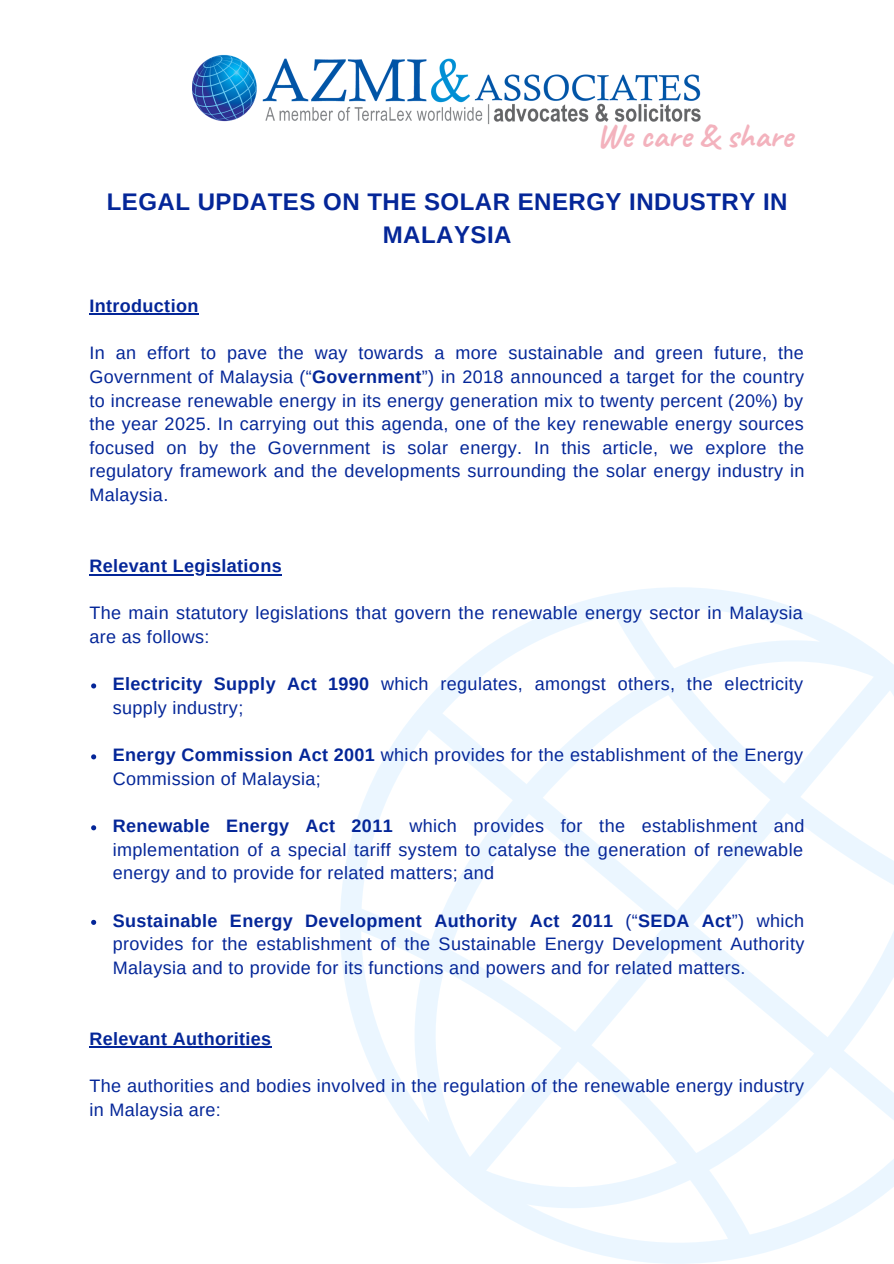
<style>
.page{position:relative;width:894px;height:1264px;background:#fff}
.page>*{position:absolute;margin:0;border:0;box-sizing:border-box;transform-origin:0 0}
.t1{font:700 33.6px "Caveat";color:#f3b2bd}
.t2{font:700 24px/32.7px "Arimo";letter-spacing:.02em;color:#042698;text-align:center}
.t3{font:18px/23.7px "Arimo";letter-spacing:.02em;color:#042698}
.t4{font:700 18px "Arimo";letter-spacing:.02em;color:#042698}
.s1{font-weight:700}
</style>
<div class="page">
<svg style="left:206px;top:575px;width:687px;height:688px"></svg>
<img style="left:192px;top:54px;width:509px;height:71px">
<svg style="left:91px;top:683px;width:5px;height:5px"></svg>
<svg style="left:91px;top:754px;width:5px;height:5px"></svg>
<svg style="left:91px;top:825px;width:5px;height:5px"></svg>
<svg style="left:91px;top:919px;width:5px;height:5px"></svg>
<hr style="left:89px;top:313px;width:110px;height:2px;background:#042698">
<hr style="left:89px;top:573px;width:193px;height:2px;background:#042698">
<hr style="left:89px;top:1046px;width:182px;height:2px;background:#042698">
<h1 class="t1" style="left:596px;top:115px;width:197px">We care &amp; share</h1>
<h2 class="t2" style="left:107px;top:185px;width:682px">LEGAL UPDATES ON THE SOLAR ENERGY INDUSTRY IN<br>MALAYSIA</h2>
<p class="t4" style="left:89px;top:295px;width:110px">Introduction</p>
<p class="t3" style="left:89px;top:341px;width:716px;text-align:justify">In an effort to pave the way towards a more sustainable and green future, the Government of Malaysia (“<span class="s1">Government</span>”) in 2018 announced a target for the country to increase renewable energy in its energy generation mix to twenty percent (20%) by the year 2025. In carrying out this agenda, one of the key renewable energy sources focused on by the Government is solar energy. In this article, we explore the regulatory framework and the developments surrounding the solar energy industry in Malaysia.</p>
<p class="t4" style="left:89px;top:555px;width:194px">Relevant Legislations</p>
<p class="t3" style="left:89px;top:601px;width:714px">The main statutory legislations that govern the renewable energy sector in Malaysia are as follows:</p>
<p class="t3" style="left:113px;top:672px;width:691px"><span class="s1">Electricity Supply Act 1990</span> which regulates, amongst others, the electricity supply industry;</p>
<p class="t3" style="left:113px;top:743px;width:691px"><span class="s1">Energy Commission Act 2001</span> which provides for the establishment of the Energy<br>Commission of Malaysia;</p>
<p class="t3" style="left:113px;top:814px;width:693px;text-align:justify"><span class="s1">Renewable Energy Act 2011</span> which provides for the establishment and implementation of a special tariff system to catalyse the generation of renewable energy and to provide for related matters; and</p>
<p class="t3" style="left:113px;top:908px;width:692px;text-align:justify"><span class="s1">Sustainable Energy Development Authority Act 2011</span> (“<span class="s1">SEDA Act</span>”) which provides for the establishment of the Sustainable Energy Development Authority Malaysia and to provide for its functions and powers and for related matters.</p>
<p class="t4" style="left:89px;top:1028px;width:183px">Relevant Authorities</p>
<p class="t3" style="left:89px;top:1073px;width:716px">The authorities and bodies involved in the regulation of the renewable energy industry in Malaysia are:</p>
</div>
